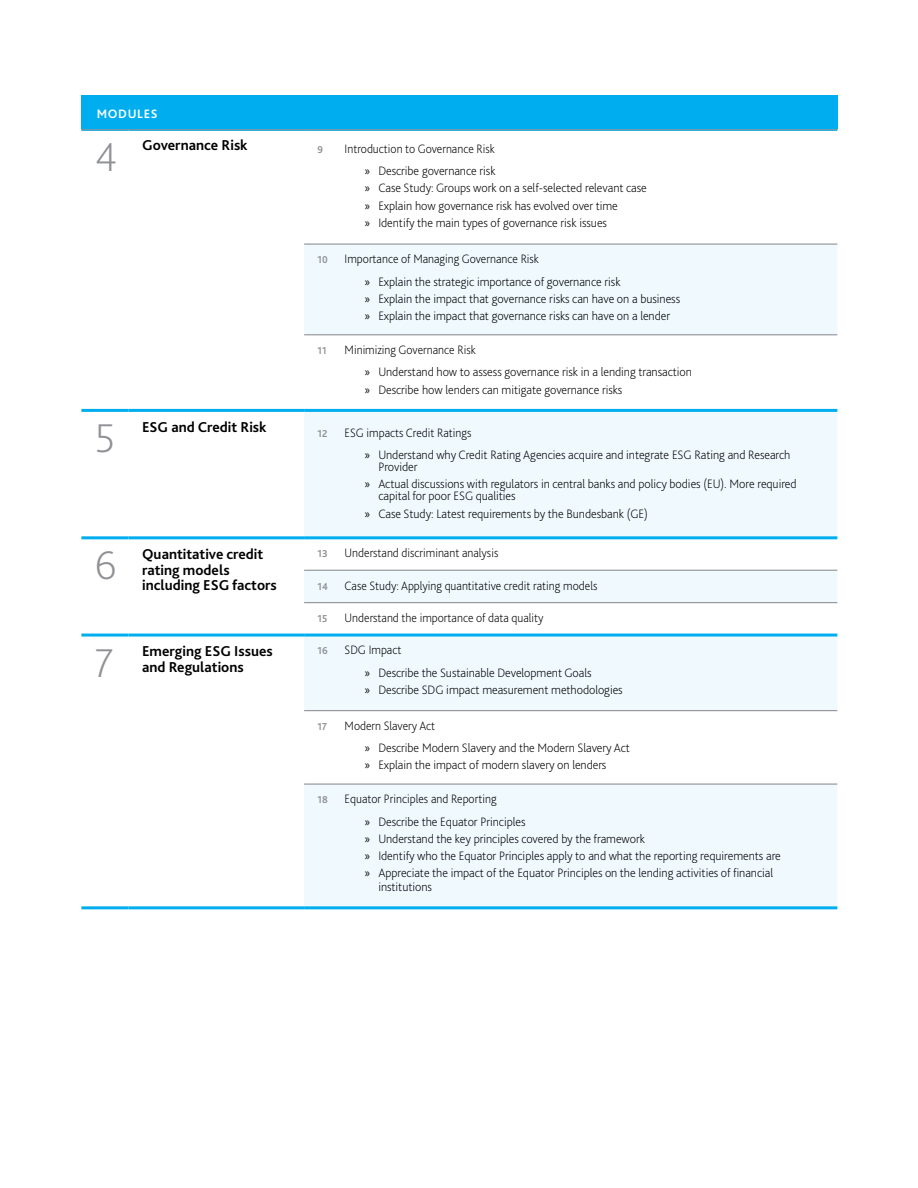
<style>
.page{position:relative;width:918px;height:1188px;background:#fff}
.page>*{position:absolute;margin:0;border:0;box-sizing:border-box;transform-origin:0 0}
.t1{font:200 42px "Bliss Pro";color:#909195}
.t2{font:700 15px/15.8px "Bliss Pro";color:#000}
.t3{font:200 12.75px/17.2px "Bliss Pro";letter-spacing:-.005em;color:#000}
.t4{font:200 12.75px/22.2px "Bliss Pro";letter-spacing:-.005em;color:#000;scale:.95 1}
.t5{font:700 12.75px "Bliss Pro";letter-spacing:.05em;color:#fff}
.t6{font:700 10.5px "Bliss Pro";color:#909195;scale:.95 1}
.s1{font-family:"Myriad Pro";font-weight:400}
</style>
<div class="page">
<svg style="left:304px;top:245px;width:533px;height:661px;fill:#eff9fe"></svg>
<hr style="left:304px;top:244px;width:533px;height:1px;background:#909195">
<hr style="left:304px;top:334px;width:533px;height:1px;background:#909195">
<hr style="left:304px;top:570px;width:533px;height:1px;background:#909195">
<hr style="left:304px;top:602px;width:533px;height:1px;background:#909195">
<hr style="left:304px;top:710px;width:533px;height:1px;background:#909195">
<hr style="left:304px;top:784px;width:533px;height:1px;background:#909195">
<hr style="left:304px;top:128px;width:533px;height:3px;background:#00aeef">
<hr style="left:304px;top:906px;width:533px;height:3px;background:#00aeef">
<hr style="left:81px;top:128px;width:48px;height:3px;background:#00aeef">
<hr style="left:129px;top:128px;width:175px;height:3px;background:#00aeef">
<hr style="left:81px;top:409px;width:48px;height:3px;background:#00aeef">
<hr style="left:129px;top:409px;width:175px;height:3px;background:#00aeef">
<hr style="left:81px;top:906px;width:48px;height:3px;background:#00aeef">
<hr style="left:129px;top:906px;width:175px;height:3px;background:#00aeef">
<hr style="left:304px;top:409px;width:533px;height:3px;background:#00aeef">
<hr style="left:81px;top:536px;width:48px;height:3px;background:#00aeef">
<hr style="left:129px;top:536px;width:175px;height:3px;background:#00aeef">
<hr style="left:81px;top:634px;width:48px;height:3px;background:#00aeef">
<hr style="left:129px;top:634px;width:175px;height:3px;background:#00aeef">
<hr style="left:304px;top:536px;width:533px;height:3px;background:#00aeef">
<hr style="left:304px;top:634px;width:533px;height:3px;background:#00aeef">
<div style="left:81px;top:96px;width:756px;height:33px;background:#00aeef"></div>
<hr style="left:81px;top:129px;width:756px;height:1px;background:#909195">
<p class="t5" style="left:97px;top:106px;width:62px">MODULES</p>
<h1 class="t1" style="left:95px;top:131px;width:24px">4</h1>
<p class="t2" style="left:142px;top:137px;width:107px">Governance Risk</p>
<p class="t6" style="left:318px;top:143px;width:7px">9</p>
<p class="t4" style="left:345px;top:137px;width:160px;text-align:right">Introduction to Governance Risk <span class="s1">»</span> Describe governance risk</p>
<p class="t3" style="left:365px;top:179px;width:283px"><span class="s1">»</span> Case Study: Groups work on a self-selected relevant case <span class="s1">»</span> Explain how governance risk has evolved over time<br><span class="s1">»</span> Identify the main types of governance risk issues</p>
<p class="t6" style="left:318px;top:253px;width:12px">10</p>
<p class="t4" style="left:365px;top:248px;width:271px;text-indent:-20px">Importance of Managing Governance Risk<br><span class="s1">»</span> Explain the strategic importance of governance risk</p>
<p class="t3" style="left:365px;top:290px;width:317px"><span class="s1">»</span> Explain the impact that governance risks can have on a business <span class="s1">»</span> Explain the impact that governance risks can have on a lender</p>
<p class="t6" style="left:318px;top:344px;width:11px">11</p>
<p class="t4" style="left:365px;top:339px;width:346px;text-indent:-20px">Minimizing Governance Risk<br><span class="s1">»</span> Understand how to assess governance risk in a lending transaction</p>
<p class="t3" style="left:365px;top:380px;width:259px"><span class="s1">»</span> Describe how lenders can mitigate governance risks</p>
<h1 class="t1" style="left:95px;top:412px;width:22px">5</h1>
<p class="t2" style="left:142px;top:418px;width:126px">ESG and Credit Risk</p>
<p class="t6" style="left:318px;top:427px;width:12px">12</p>
<p class="t4" style="left:365px;top:421px;width:450px;text-indent:-20px">ESG impacts Credit Ratings<br><span class="s1">»</span> Understand why Credit Rating Agencies acquire and integrate ESG Rating and Research</p>
<p class="t3" style="left:365px;top:458px;width:433px;text-indent:13px">Provider<br><span class="s1">»</span> Actual discussions with regulators in central banks and policy bodies (EU). More required</p>
<p class="t3" style="left:365px;top:487px;width:284px;text-indent:13px">capital for poor ESG qualities<br><span class="s1">»</span> Case Study: Latest requirements by the Bundesbank (GE)</p>
<h1 class="t1" style="left:95px;top:539px;width:23px">6</h1>
<p class="t2" style="left:142px;top:546px;width:136px">Quantitative credit rating models including ESG factors</p>
<p class="t6" style="left:318px;top:547px;width:12px">13</p>
<p class="t4" style="left:345px;top:542px;width:163px">Understand discriminant analysis</p>
<p class="t6" style="left:318px;top:580px;width:12px">14</p>
<p class="t4" style="left:345px;top:574px;width:268px">Case Study: Applying quantitative credit rating models</p>
<p class="t6" style="left:318px;top:612px;width:12px">15</p>
<p class="t4" style="left:345px;top:606px;width:211px">Understand the importance of data quality</p>
<h1 class="t1" style="left:95px;top:637px;width:21px">7</h1>
<p class="t2" style="left:142px;top:643px;width:132px">Emerging ESG Issues and Regulations</p>
<p class="t6" style="left:318px;top:644px;width:12px">16</p>
<p class="t4" style="left:365px;top:639px;width:240px;text-indent:-20px">SDG Impact<br><span class="s1">»</span> Describe the Sustainable Development Goals</p>
<p class="t3" style="left:365px;top:681px;width:259px"><span class="s1">»</span> Describe SDG impact measurement methodologies</p>
<p class="t6" style="left:318px;top:720px;width:11px">17</p>
<p class="t4" style="left:365px;top:714px;width:281px;text-indent:-20px">Modern Slavery Act<br><span class="s1">»</span> Describe Modern Slavery and the Modern Slavery Act</p>
<p class="t3" style="left:365px;top:756px;width:243px"><span class="s1">»</span> Explain the impact of modern slavery on lenders</p>
<p class="t6" style="left:318px;top:793px;width:12px">18</p>
<p class="t4" style="left:365px;top:788px;width:171px;text-indent:-20px">Equator Principles and Reporting<br><span class="s1">»</span> Describe the Equator Principles</p>
<p class="t3" style="left:365px;top:830px;width:418px"><span class="s1">»</span> Understand the key principles covered by the framework<br><span class="s1">»</span> Identify who the Equator Principles apply to and what the reporting requirements are <span class="s1">»</span> Appreciate the impact of the Equator Principles on the lending activities of financial</p>
<p class="t3" style="left:378px;top:878px;width:55px">institutions</p>
</div>
